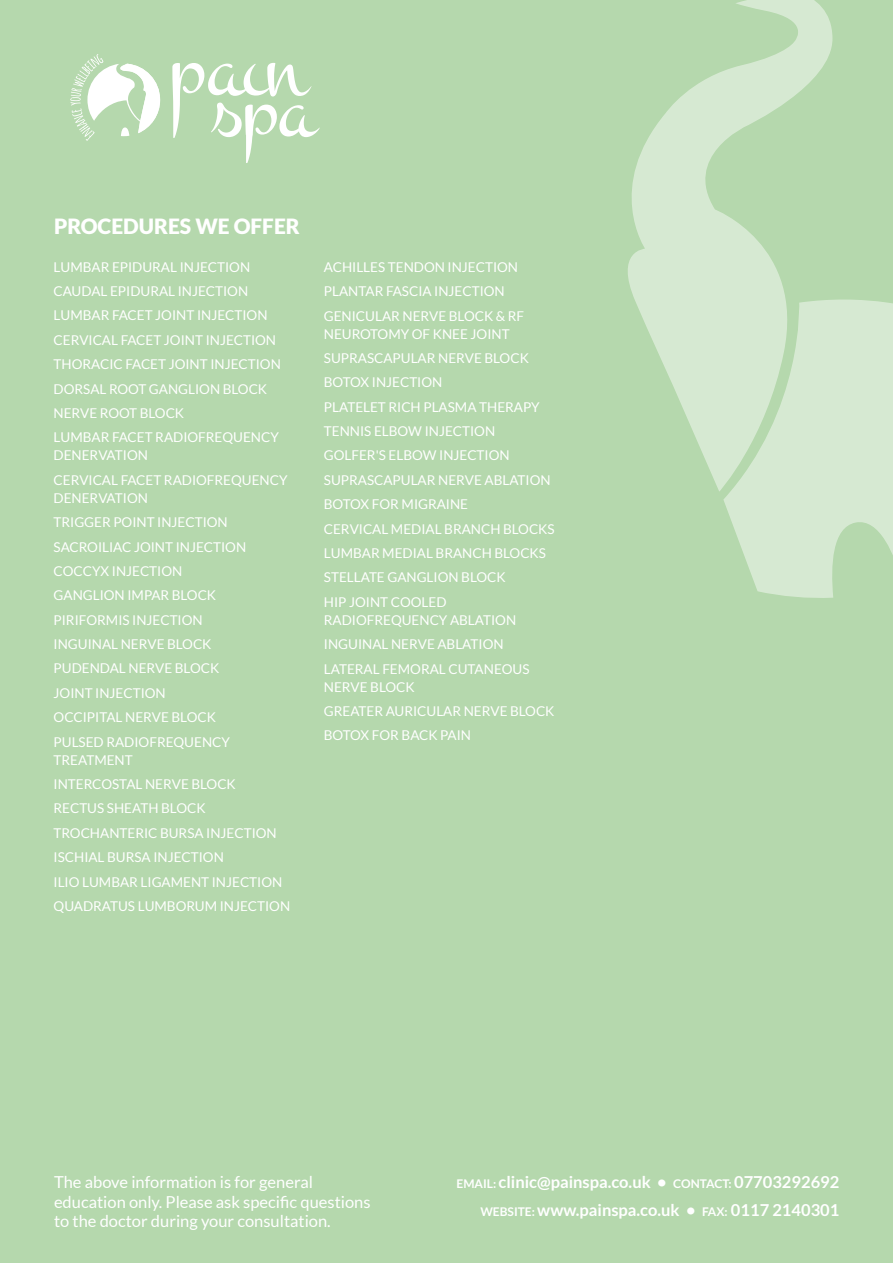
<style>
.page{position:relative;width:893px;height:1263px;background:#b5d8ad}
.page>*{position:absolute;margin:0;border:0;box-sizing:border-box;transform-origin:0 0}
.t1{font:900 21px "Lato";color:#fff}
.t2{font:16.5px/19.5px "Lato";color:#fff}
.t3{font:700 16.5px/28px "Lato";color:#fff;text-align:right}
.t4{font:13.5px/24.5px "Lato";color:#fff}
.s1{font-size:12px}
</style>
<div class="page">
<svg style="left:172px;top:63px;width:148px;height:100px"></svg>
<svg style="left:70px;top:54px;width:90px;height:87px"></svg>
<svg style="left:723px;top:299px;width:170px;height:299px;fill:#d6e9d2"></svg>
<svg style="left:628px;top:0;width:205px;height:492px;fill:#d6e9d2"></svg>
<h1 class="t1" style="left:54px;top:214px;width:247px">PROCEDURES WE OFFER</h1>
<p class="t4" style="left:54px;top:254px;width:229px">LUMBAR EPIDURAL INJECTION<br>CAUDAL EPIDURAL INJECTION<br>LUMBAR FACET JOINT INJECTION<br>CERVICAL FACET JOINT INJECTION<br>THORACIC FACET JOINT INJECTION<br>DORSAL ROOT GANGLION BLOCK<br>NERVE ROOT BLOCK<br>LUMBAR FACET RADIOFREQUENCY</p>
<p class="t4" style="left:54px;top:443px;width:235px">DENERVATION<br>CERVICAL FACET RADIOFREQUENCY</p>
<p class="t4" style="left:54px;top:485px;width:194px">DENERVATION<br>TRIGGER POINT INJECTION<br>SACROILIAC JOINT INJECTION<br>COCCYX INJECTION<br>GANGLION IMPAR BLOCK<br>PIRIFORMIS INJECTION<br>INGUINAL NERVE BLOCK<br>PUDENDAL NERVE BLOCK<br>JOINT INJECTION<br>OCCIPITAL NERVE BLOCK<br>PULSED RADIOFREQUENCY</p>
<p class="t4" style="left:54px;top:747px;width:238px">TREATMENT<br>INTERCOSTAL NERVE BLOCK<br>RECTUS SHEATH BLOCK<br>TROCHANTERIC BURSA INJECTION<br>ISCHIAL BURSA INJECTION<br>ILIO LUMBAR LIGAMENT INJECTION<br>QUADRATUS LUMBORUM INJECTION</p>
<p class="t4" style="left:324px;top:255px;width:202px">ACHILLES TENDON INJECTION<br>PLANTAR FASCIA INJECTION<br>GENICULAR NERVE BLOCK &amp; RF</p>
<p class="t4" style="left:324px;top:321px;width:232px">NEUROTOMY OF KNEE JOINT<br>SUPRASCAPULAR NERVE BLOCK<br>BOTOX INJECTION<br>PLATELET RICH PLASMA THERAPY<br>TENNIS ELBOW INJECTION<br>GOLFER'S ELBOW INJECTION<br>SUPRASCAPULAR NERVE ABLATION<br>BOTOX FOR MIGRAINE<br>CERVICAL MEDIAL BRANCH BLOCKS<br>LUMBAR MEDIAL BRANCH BLOCKS<br>STELLATE GANGLION BLOCK<br>HIP JOINT COOLED</p>
<p class="t4" style="left:324px;top:607px;width:207px">RADIOFREQUENCY ABLATION<br>INGUINAL NERVE ABLATION<br>LATERAL FEMORAL CUTANEOUS</p>
<p class="t4" style="left:324px;top:674px;width:232px">NERVE BLOCK<br>GREATER AURICULAR NERVE BLOCK<br>BOTOX FOR BACK PAIN</p>
<p class="t2" style="left:54px;top:1172px;width:318px">The above information is for general education only. Please ask specific questions to the doctor during your consultation.</p>
<p class="t3" style="left:457px;top:1168px;width:384px"><span class="s1">EMAIL:</span> clinic@painspa.co.uk • <span class="s1">CONTACT:</span> 07703292692<br><span class="s1">WEBSITE:</span> www.painspa.co.uk • <span class="s1">FAX:</span> 0117 2140301</p>
</div>
